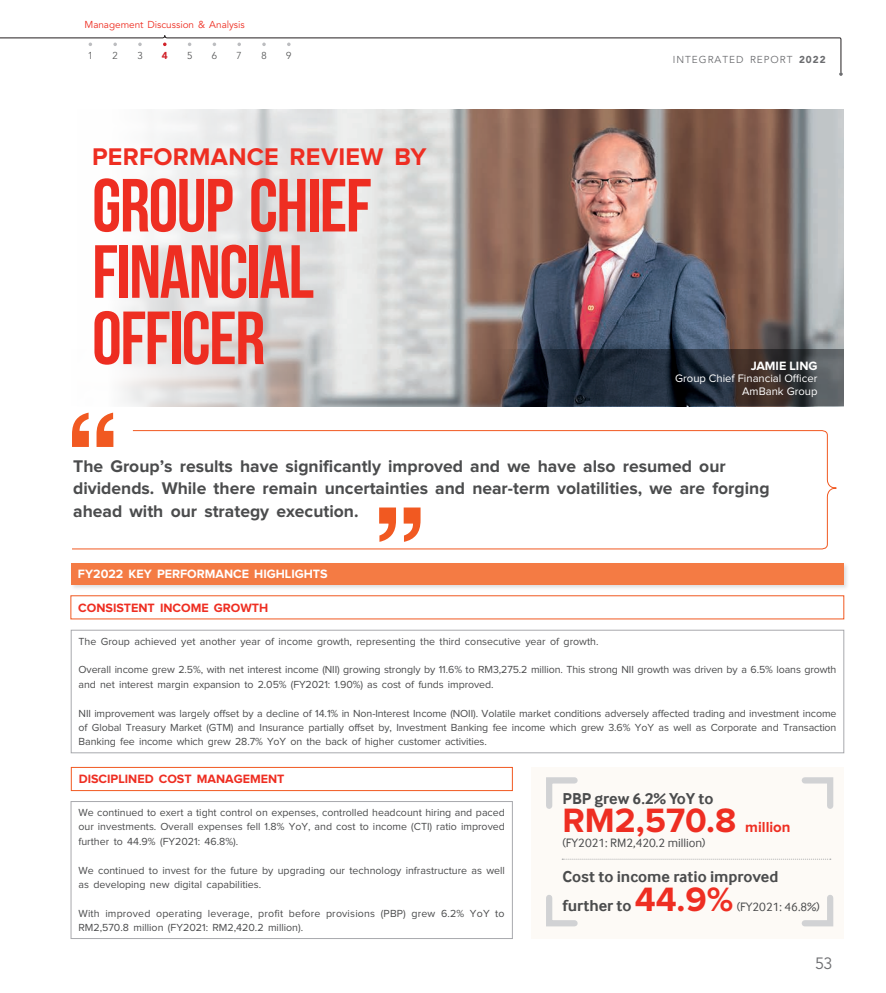
<style>
.page{position:relative;width:886px;height:993px;background:#fff}
.page>*{position:absolute;margin:0;border:0;box-sizing:border-box;transform-origin:0 0}
.t1{font:75px/66.2px "Bebas Neue";letter-spacing:-.02em;color:#ee2e22}
.t2{font:700 35px "Proxima Nova";color:#ee2e22}
.t3{font:700 25px "Proxima Nova";letter-spacing:.01em;color:#ee2e22}
.AMMB22_Body{font:700 17.5px/22.5px "Proxima Nova";color:#4b4c4d}
.t4{font:700 16.25px/28.8px "Inter Face";color:#4b4c4d}
.t5{font:16.25px "Avenir LT Std";color:#6c6d70}
.t6{font:700 15px "Proxima Nova";color:#ee2e22}
.AMMB22_L1_Sub{font:700 12.5px "Proxima Nova";color:#ee2e22}
.AMMB22_L2_Sub{font:700 12.5px "Proxima Nova";color:#fff}
.t7{font:12.5px "Inter Face";color:#4b4c4d}
.t8{font:11.25px "Proxima Nova";color:#fff}
.AMMB22_Body-2{font:10.62px/14.4px "Proxima Nova";color:#4b4c4d}
.t9{font:10px "Avenir LT Std";letter-spacing:-.005em;color:#ee2e22}
.t10{font:10px "Avenir LT Std";letter-spacing:.1em;color:#6c6d70}
.t11{font:300 10px "Avenir LT Std";color:#4b4c4d}
.t12{font:900 10px "Avenir LT Std";color:#d1232a}
.s1{font-weight:900}
.s2{font-family:"Proxima Nova";font-size:35px;color:#ee2e22}
</style>
<div class="page">
<img style="left:123px;top:110px;width:720px;height:296px">
<div style="left:70px;top:561px;width:779px;height:29px;background:#231f20;opacity:.15"></div>
<div style="left:71px;top:563px;width:772px;height:21px;background:#f47b44"></div>
<div style="left:71px;top:629px;width:773px;height:123px;border:1px solid #a8a9ad"></div>
<svg style="left:72px;top:430px;width:765px;height:119px"></svg>
<svg style="left:72px;top:412px;width:41px;height:35px"></svg>
<svg style="left:379px;top:507px;width:41px;height:34px"></svg>
<div style="left:71px;top:801px;width:442px;height:137px;border:1px solid #a8a9ad"></div>
<div style="left:71px;top:766px;width:442px;height:24px;border:1px solid #f15921"></div>
<svg style="left:0;top:35px;width:843px;height:41px"></svg>
<svg style="left:121px;top:349px;width:722px;height:56px;background:#7f7f82"></svg>
<div style="left:531px;top:766px;width:313px;height:172px;background:#fdfaf6"></div>
<svg style="left:546px;top:777px;width:32px;height:32px"></svg>
<svg style="left:801px;top:777px;width:33px;height:32px"></svg>
<svg style="left:546px;top:895px;width:32px;height:32px"></svg>
<svg style="left:801px;top:895px;width:33px;height:32px"></svg>
<svg style="left:562px;top:858px;width:269px;height:1px"></svg>
<p class="t9" style="left:85px;top:19px;width:162px">Management Discussion &amp; Analysis</p>
<p class="t11" style="left:88px;top:49px;width:7px">1</p>
<p class="t11" style="left:113px;top:49px;width:7px">2</p>
<p class="t11" style="left:137px;top:49px;width:7px">3</p>
<p class="t12" style="left:162px;top:49px;width:7px">4</p>
<p class="t11" style="left:187px;top:49px;width:7px">5</p>
<p class="t11" style="left:212px;top:49px;width:7px">6</p>
<p class="t11" style="left:237px;top:49px;width:7px">7</p>
<p class="t11" style="left:261px;top:49px;width:7px">8</p>
<p class="t11" style="left:286px;top:49px;width:7px">9</p>
<p class="t3" style="left:92px;top:145px;width:336px">PERFORMANCE REVIEW BY</p>
<p class="t1" style="left:92px;top:171px;width:281px">GROUP CHIEF<br>FINANCIAL<br>OFFICER</p>
<p class="t10" style="left:673px;top:54px;width:154px">INTEGRATED REPORT <span class="s1">2022</span></p>
<p class="AMMB22_L2_Sub" style="left:751px;top:360px;width:68px">JAMIE LING</p>
<p class="t8" style="left:675px;top:373px;width:144px">Group Chief Financial Officer</p>
<p class="t8" style="left:742px;top:386px;width:77px">AmBank Group</p>
<p class="AMMB22_Body" style="left:73px;top:455px;width:698px">The Group’s results have significantly improved and we have also resumed our dividends. While there remain uncertainties and near-term volatilities, we are forging ahead with our strategy execution.</p>
<p class="AMMB22_L2_Sub" style="left:78px;top:567px;width:251px">FY2022 KEY PERFORMANCE HIGHLIGHTS</p>
<p class="AMMB22_L1_Sub" style="left:78px;top:601px;width:192px">CONSISTENT INCOME GROWTH</p>
<p class="AMMB22_Body-2" style="left:79px;top:634px;width:521px">The Group achieved yet another year of income growth, representing the third consecutive year of growth.</p>
<p class="AMMB22_Body-2" style="left:79px;top:663px;width:759px">Overall income grew 2.5%, with net interest income (NII) growing strongly by 11.6% to RM3,275.2 million. This strong NII growth was driven by a 6.5% loans growth and net interest margin expansion to 2.05% (FY2021: 1.90%) as cost of funds improved.</p>
<p class="AMMB22_Body-2" style="left:79px;top:706px;width:759px;text-align:justify">NII improvement was largely offset by a decline of 14.1% in Non-Interest Income (NOII). Volatile market conditions adversely affected trading and investment income of Global Treasury Market (GTM) and Insurance partially offset by, Investment Banking fee income which grew 3.6% YoY as well as Corporate and Transaction Banking fee income which grew 28.7% YoY on the back of higher customer activities.</p>
<p class="AMMB22_L1_Sub" style="left:79px;top:773px;width:207px">DISCIPLINED COST MANAGEMENT</p>
<p class="AMMB22_Body-2" style="left:78px;top:805px;width:428px;text-align:justify">We continued to exert a tight control on expenses, controlled headcount hiring and paced our investments. Overall expenses fell 1.8% YoY, and cost to income (CTI) ratio improved further to 44.9% (FY2021: 46.8%).</p>
<p class="AMMB22_Body-2" style="left:78px;top:863px;width:428px">We continued to invest for the future by upgrading our technology infrastructure as well as developing new digital capabilities.</p>
<p class="AMMB22_Body-2" style="left:78px;top:906px;width:428px">With improved operating leverage, profit before provisions (PBP) grew 6.2% YoY to<br>RM2,570.8 million (FY2021: RM2,420.2 million).</p>
<p class="t4" style="left:562px;top:783px;width:153px">PBP grew 6.2% YoY to</p>
<p class="t2" style="left:562px;top:804px;width:175px">RM2,570.8</p>
<p class="t6" style="left:745px;top:820px;width:47px">million</p>
<p class="t7" style="left:562px;top:835px;width:145px">(FY2021: RM2,420.2 million)</p>
<p class="t4" style="left:562px;top:861px;width:217px">Cost to income ratio improved further to <span class="s2">44.9%</span></p>
<p class="t7" style="left:737px;top:899px;width:85px">(FY2021: 46.8%)</p>
<h3 class="t5" style="left:815px;top:953px;width:19px">53</h3>
</div>
